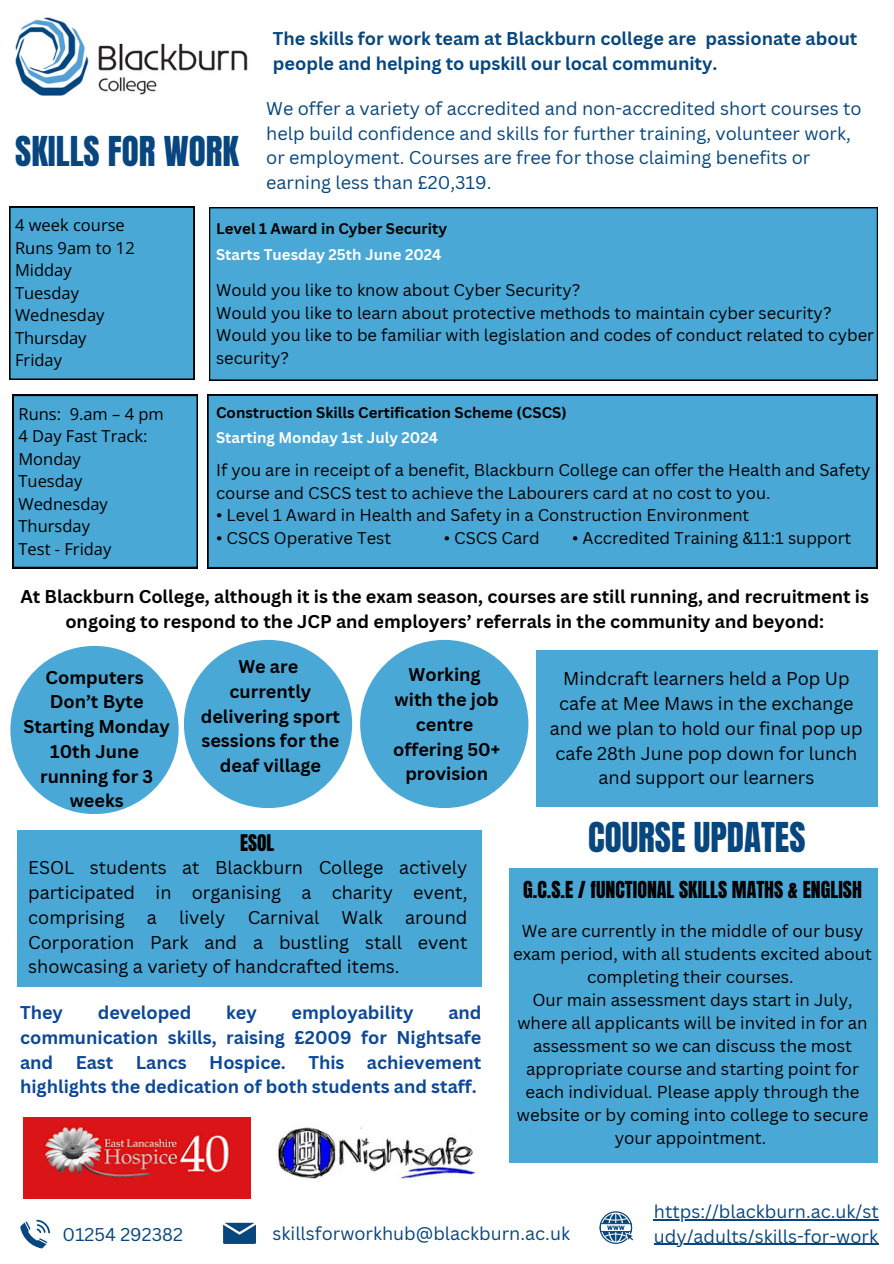
<style>
.page{position:relative;width:894px;height:1264px;background:#fff}
.page>*{position:absolute;margin:0;border:0;box-sizing:border-box;transform-origin:0 0}
.t1{font:34.95px "Anton";color:#07467e}
.t2{font:19.95px "Anton";color:#000}
.t3{font:19.5px "Anton";color:#000}
.t4{font:18px/24.8px "Canva Sans";color:#000;text-align:justify}
.t5{font:700 18px/24.8px "Canva Sans";color:#000;text-align:center}
.t6{font:18px/24.8px "Canva Sans";color:#07467e}
.t7{font:700 18px/24.8px "Canva Sans";color:#0c4899;text-align:justify}
.t8{font:700 18px/24.8px "Canva Sans";color:#07467e}
.t9{font:16.8px/23px "Canva Sans";color:#000;text-align:center}
.t10{font:16.5px/22.5px "Canva Sans";color:#000}
.t11{font:16.5px/22.5px "Open Sans";color:#000}
.t12{font:700 15px "Canva Sans";color:#000}
.t13{font:700 15px "Canva Sans";color:#fff}
</style>
<div class="page">
<img style="left:15px;top:17px;width:233px;height:79px">
<div style="left:9px;top:206px;width:185px;height:174px;background:#49a8d6"></div>
<div style="left:209px;top:207px;width:668px;height:173px;background:#49a8d6"></div>
<div style="left:207px;top:395px;width:669px;height:173px;background:#49a8d6"></div>
<div style="left:13px;top:395px;width:185px;height:173px;background:#49a8d6"></div>
<svg style="left:599px;top:1211px;width:34px;height:32px"></svg>
<svg style="left:20px;top:1219px;width:30px;height:29px"></svg>
<svg style="left:223px;top:1222px;width:33px;height:21px"></svg>
<div style="left:17px;top:830px;width:464px;height:157px;background:#49a8d6"></div>
<div style="left:509px;top:868px;width:368px;height:294px;background:#49a8d6"></div>
<div style="left:10px;top:646px;width:169px;height:168px;background:#49a8d6;border-radius:50%"></div>
<div style="left:184px;top:640px;width:168px;height:168px;background:#49a8d6;border-radius:50%"></div>
<div style="left:360px;top:640px;width:168px;height:168px;background:#49a8d6;border-radius:50%"></div>
<img style="left:278px;top:1127px;width:199px;height:52px">
<img style="left:23px;top:1117px;width:227px;height:81px">
<hr style="left:653px;top:1218px;width:225px;height:2px;background:#07467e">
<hr style="left:653px;top:1243px;width:225px;height:1px;background:#07467e">
<div style="left:536px;top:650px;width:341px;height:156px;background:#49a8d6"></div>
<p class="t8" style="left:273px;top:25px;width:586px">The skills for work team at Blackburn college are passionate about people and helping to upskill our local community.</p>
<h5 class="t6" style="left:266px;top:96px;width:596px">We offer a variety of accredited and non-accredited short courses to help build confidence and skills for further training, volunteer work, or employment. Courses are free for those claiming benefits or earning less than £20,319.</h5>
<h5 class="t12" style="left:216px;top:218px;width:232px">Level 1 Award in Cyber Security</h5>
<p class="t13" style="left:216px;top:244px;width:227px">Starts Tuesday 25th June 2024</p>
<p class="t10" style="left:216px;top:278px;width:659px">Would you like to know about Cyber Security?<br>Would you like to learn about protective methods to maintain cyber security?<br>Would you like to be familiar with legislation and codes of conduct related to cyber security?</p>
<h5 class="t12" style="left:216px;top:402px;width:352px">Construction Skills Certification Scheme (CSCS)</h5>
<h3 class="t13" style="left:216px;top:427px;width:223px">Starting Monday 1st July 2024</h3>
<h3 class="t10" style="left:216px;top:458px;width:655px">If you are in receipt of a benefit, Blackburn College can offer the Health and Safety course and CSCS test to achieve the Labourers card at no cost to you.</h3>
<h3 class="t10" style="left:216px;top:503px;width:534px">• Level 1 Award in Health and Safety in a Construction Environment</h3>
<h3 class="t10" style="left:216px;top:526px;width:176px">• CSCS Operative Test</h3>
<h3 class="t10" style="left:443px;top:526px;width:97px">• CSCS Card</h3>
<h3 class="t10" style="left:572px;top:526px;width:281px">• Accredited Training &amp;11:1 support</h3>
<p class="t1" style="left:15px;top:126px;width:225px">SKILLS FOR WORK</p>
<h1 class="t11" style="left:15px;top:214px;width:121px">4 week course<br>Runs 9am to 12<br>Midday<br>Tuesday<br>Wednesday<br>Thursday<br>Friday</h1>
<h3 class="t11" style="left:18px;top:402px;width:147px">Runs: 9.am – 4 pm<br>4 Day Fast Track:<br>Monday<br>Tuesday<br>Wednesday<br>Thursday<br>Test - Friday</h3>
<h4 class="t5" style="left:20px;top:584px;width:849px">At Blackburn College, although it is the exam season, courses are still running, and recruitment is ongoing to respond to the JCP and employers’ referrals in the community and beyond:</h4>
<p class="t5" style="left:24px;top:664px;width:148px">Computers<br>Don’t Byte<br>Starting Monday<br>10th June running for 3 weeks</p>
<h4 class="t5" style="left:201px;top:653px;width:141px">We are currently delivering sport sessions for the deaf village</h4>
<p class="t5" style="left:393px;top:662px;width:109px">Working with the job centre offering 50+ provision</p>
<h4 class="t4" style="left:549px;top:666px;width:314px;text-align:center">Mindcraft learners held a Pop Up cafe at Mee Maws in the exchange and we plan to hold our final pop up cafe 28th June pop down for lunch and support our learners</h4>
<p class="t3" style="left:240px;top:828px;width:36px">ESOL</p>
<h4 class="t4" style="left:28px;top:854px;width:440px">ESOL students at Blackburn College actively participated in organising a charity event, comprising a lively Carnival Walk around Corporation Park and a bustling stall event showcasing a variety of handcrafted items.</h4>
<h5 class="t7" style="left:20px;top:999px;width:44px">They</h5>
<h5 class="t7" style="left:98px;top:999px;width:95px">developed</h5>
<h5 class="t7" style="left:226px;top:999px;width:32px">key</h5>
<h5 class="t7" style="left:291px;top:999px;width:123px">employability</h5>
<h5 class="t7" style="left:20px;top:999px;width:463px;text-indent:428px">and communication skills, raising £2009 for Nightsafe and East Lancs Hospice. This achievement highlights the dedication of both students and staff.</h5>
<h1 class="t1" style="left:588px;top:812px;width:219px">COURSE UPDATES</h1>
<p class="t2" style="left:523px;top:874px;width:340px">G.C.S.E / fUNCTIONAL SKILLS MATHS &amp; ENGLISH</p>
<h3 class="t9" style="left:513px;top:919px;width:360px">We are currently in the middle of our busy exam period, with all students excited about completing their courses.<br>Our main assessment days start in July, where all applicants will be invited in for an assessment so we can discuss the most appropriate course and starting point for each individual. Please apply through the website or by coming into college to secure your appointment.</h3>
<h3 class="t6" style="left:62px;top:1221px;width:122px">01254 292382</h3>
<h3 class="t6" style="left:272px;top:1220px;width:299px">skillsforworkhub@blackburn.ac.uk</h3>
<h4 class="t6" style="left:653px;top:1198px;width:226px">https://blackburn.ac.uk/st</h4>
<h2 class="t6" style="left:653px;top:1223px;width:225px">udy/adults/skills-for-work</h2>
</div>
